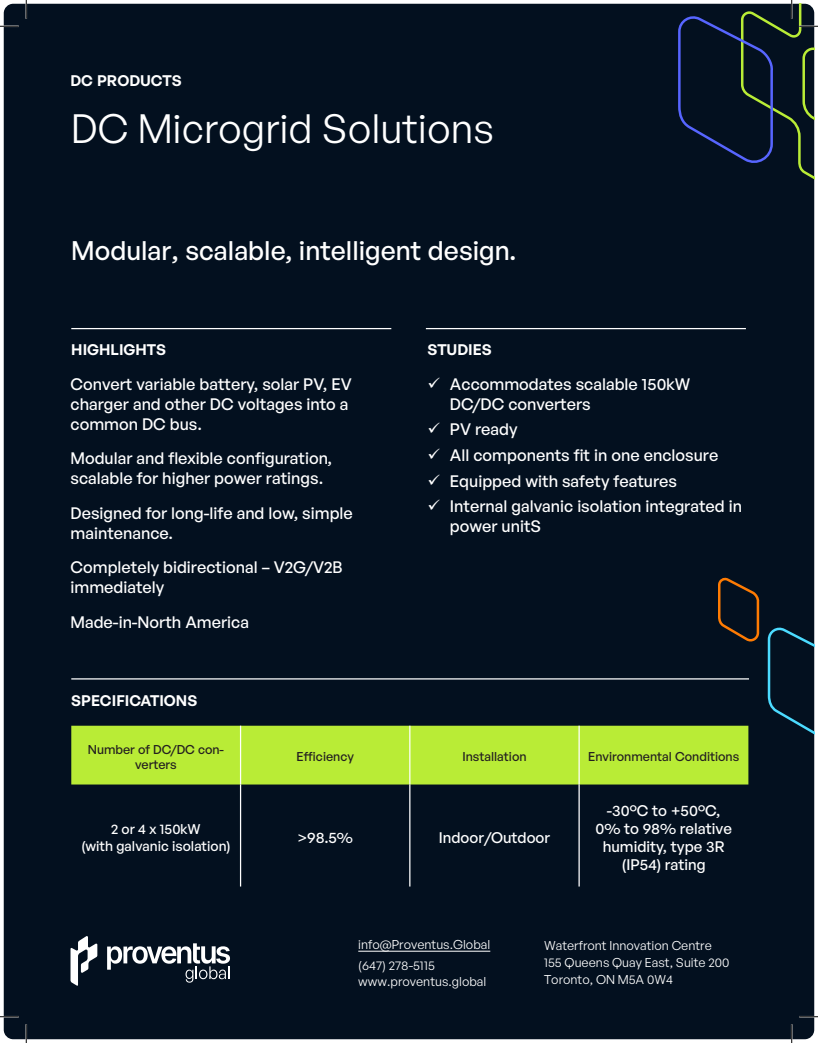
<style>
.page{position:relative;width:818px;height:1043px;background:#fff}
.page>*{position:absolute;margin:0;border:0;box-sizing:border-box;transform-origin:0 0}
.t1{font:40px "General Sans";color:#fff}
.t2{font:500 26.25px "General Sans";color:#fff}
.t3{font:500 16.25px/20px "General Sans";color:#fff}
.t4{font:500 15px/18px "General Sans";color:#fff;text-align:center}
.t5{font:600 15px "General Sans";color:#fff}
.t6{font:500 13.75px/16.5px "General Sans";color:#fff;text-align:center}
.t7{font:12.5px/20.2px "General Sans";color:#fff}
.t8{font:500 12.5px/15px "General Sans";color:#231f20;text-align:center}
</style>
<div class="page">
<div style="left:4px;top:4px;width:810px;height:1035px;background:#03101f;border-radius:9px"></div>
<hr style="left:71px;top:328px;width:320px;height:1px;background:#fff">
<hr style="left:71px;top:678px;width:678px;height:1px;background:#fff">
<hr style="left:426px;top:328px;width:319px;height:1px;background:#fff">
<svg style="left:70px;top:936px;width:27px;height:49px"></svg>
<svg style="left:107px;top:943px;width:123px;height:39px"></svg>
<svg style="left:767px;top:627px;width:47px;height:107px"></svg>
<svg style="left:718px;top:577px;width:42px;height:65px"></svg>
<div style="left:71px;top:725px;width:677px;height:59px;background:#b9ec36"></div>
<hr style="left:240px;top:725px;width:1px;height:59px;background:#fff">
<hr style="left:409px;top:725px;width:1px;height:59px;background:#fff">
<hr style="left:578px;top:725px;width:1px;height:59px;background:#fff">
<hr style="left:240px;top:784px;width:1px;height:102px;background:#fff">
<hr style="left:409px;top:784px;width:1px;height:102px;background:#fff">
<hr style="left:578px;top:784px;width:1px;height:102px;background:#fff">
<svg style="left:0;top:25px;width:19px;height:2px"></svg>
<svg style="left:0;top:1015px;width:19px;height:2px"></svg>
<svg style="left:799px;top:1015px;width:19px;height:2px"></svg>
<svg style="left:25px;top:0;width:2px;height:19px"></svg>
<svg style="left:25px;top:1024px;width:2px;height:18px"></svg>
<svg style="left:676px;top:0;width:142px;height:274px"></svg>
<svg style="left:790px;top:1024px;width:2px;height:18px"></svg>
<hr style="left:358px;top:951px;width:132px;height:1px;background:#fff">
<p class="t5" style="left:70px;top:71px;width:113px">DC PRODUCTS</p>
<p class="t1" style="left:71px;top:104px;width:424px">DC Microgrid Solutions</p>
<p class="t2" style="left:71px;top:233px;width:447px">Modular, scalable, intelligent design.</p>
<p class="t5" style="left:71px;top:340px;width:96px">HIGHLIGHTS</p>
<p class="t3" style="left:70px;top:373px;width:283px">Convert variable battery, solar PV, EV charger and other DC voltages into a common DC bus.</p>
<p class="t3" style="left:70px;top:448px;width:263px">Modular and flexible configuration, scalable for higher power ratings.</p>
<p class="t3" style="left:70px;top:502px;width:284px">Designed for long-life and low, simple maintenance.</p>
<p class="t3" style="left:70px;top:557px;width:274px">Completely bidirectional – V2G/V2B immediately</p>
<p class="t3" style="left:70px;top:611px;width:180px">Made-in-North America</p>
<p class="t5" style="left:71px;top:690px;width:128px">SPECIFICATIONS</p>
<p class="t5" style="left:427px;top:340px;width:66px">STUDIES</p>
<p class="t3" style="left:450px;top:373px;width:242px">Accommodates scalable 150kW<br>DC/DC converters</p>
<p class="t3" style="left:450px;top:419px;width:69px">PV ready</p>
<p class="t3" style="left:450px;top:445px;width:270px">All components fit in one enclosure</p>
<p class="t3" style="left:450px;top:470px;width:228px">Equipped with safety features</p>
<p class="t3" style="left:450px;top:496px;width:293px">Internal galvanic isolation integrated in power unitS</p>
<p class="t8" style="left:88px;top:741px;width:138px">Number of DC/DC con&shy;verters</p>
<p class="t8" style="left:296px;top:749px;width:59px">Efficiency</p>
<p class="t8" style="left:462px;top:749px;width:66px">Installation</p>
<p class="t8" style="left:588px;top:749px;width:153px">Environmental Conditions</p>
<p class="t6" style="left:81px;top:820px;width:151px">2 or 4 x 150kW<br>(with galvanic isolation)</p>
<p class="t4" style="left:297px;top:828px;width:57px">&gt;98.5%</p>
<p class="t4" style="left:439px;top:828px;width:113px">Indoor/Outdoor</p>
<p class="t4" style="left:595px;top:801px;width:138px">-30°C to +50°C,<br>0% to 98% relative humidity, type 3R (IP54) rating</p>
<p class="t7" style="left:358px;top:934px;width:133px">info@Proventus.Global (647) 278-5115</p>
<p class="t7" style="left:544px;top:936px;width:187px;line-height:17.2px">Waterfront Innovation Centre<br>155 Queens Quay East, Suite 200</p>
<p class="t7" style="left:358px;top:971px;width:130px">www.proventus.global</p>
<p class="t7" style="left:544px;top:969px;width:130px">Toronto, ON M5A 0W4</p>
</div>
